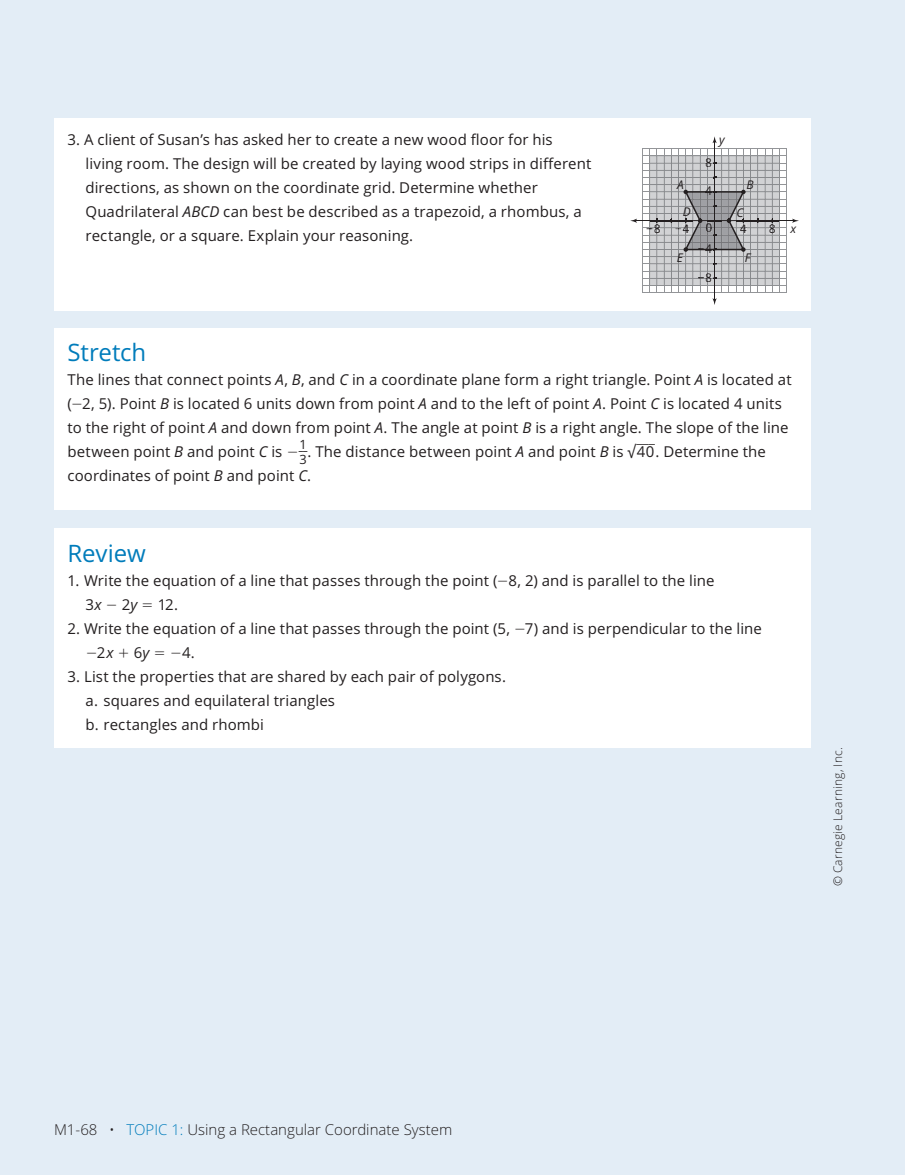
<style>
.page{position:relative;width:905px;height:1175px;background:#fff}
.page>*{position:absolute;margin:0;border:0;box-sizing:border-box;transform-origin:0 0}
.t1{font:24px "Open Sans";letter-spacing:-.005em;color:#007cbb}
.t2{font:15px/24px "Open Sans";letter-spacing:.005em;color:#231f20}
.t3{font:300 15px "Open Sans";color:#231f20}
.t4{font:12.75px "Open Sans";color:#231f20;scale:.76 1}
.t5{font:300 12px "Open Sans";letter-spacing:.015em;color:#231f20}
.t6{font:12px "Open Sans";color:#231f20}
.t7{font:italic 12px "Open Sans";color:#231f20}
.t8{font:12px "Open Sans";color:#231f20;scale:1.16 1}
.s1{font-style:italic}
.s2{font-size:17.25px}
.s3{color:#007cbb}
</style>
<div class="page">
<hr style="left:904px;top:0;width:1px;height:1174px;background:#e3edf6">
<div style="left:0;top:0;width:904px;height:1174px;background:#e3edf6"></div>
<div style="left:54px;top:118px;width:756px;height:192px;background:#fff"></div>
<div style="left:54px;top:328px;width:756px;height:182px;background:#fff"></div>
<hr style="left:642px;top:148px;width:144px;height:1px;background:#939598">
<hr style="left:642px;top:155px;width:144px;height:1px;background:#939598">
<hr style="left:642px;top:163px;width:144px;height:1px;background:#939598">
<hr style="left:642px;top:170px;width:144px;height:1px;background:#939598">
<hr style="left:642px;top:177px;width:144px;height:1px;background:#939598">
<hr style="left:642px;top:184px;width:144px;height:1px;background:#939598">
<hr style="left:642px;top:191px;width:144px;height:1px;background:#939598">
<hr style="left:642px;top:199px;width:144px;height:1px;background:#939598">
<hr style="left:642px;top:206px;width:144px;height:1px;background:#939598">
<hr style="left:642px;top:213px;width:144px;height:1px;background:#939598">
<hr style="left:642px;top:227px;width:144px;height:1px;background:#939598">
<hr style="left:642px;top:235px;width:144px;height:1px;background:#939598">
<hr style="left:642px;top:242px;width:144px;height:1px;background:#939598">
<hr style="left:642px;top:249px;width:144px;height:1px;background:#939598">
<hr style="left:642px;top:256px;width:144px;height:1px;background:#939598">
<hr style="left:642px;top:263px;width:144px;height:1px;background:#939598">
<hr style="left:642px;top:271px;width:144px;height:1px;background:#939598">
<hr style="left:642px;top:278px;width:144px;height:1px;background:#939598">
<hr style="left:642px;top:285px;width:144px;height:1px;background:#939598">
<hr style="left:642px;top:292px;width:144px;height:1px;background:#939598">
<hr style="left:786px;top:149px;width:1px;height:144px;background:#939598">
<hr style="left:779px;top:149px;width:1px;height:144px;background:#939598">
<hr style="left:771px;top:149px;width:1px;height:144px;background:#939598">
<hr style="left:764px;top:149px;width:1px;height:144px;background:#939598">
<hr style="left:757px;top:149px;width:1px;height:144px;background:#939598">
<hr style="left:750px;top:149px;width:1px;height:144px;background:#939598">
<hr style="left:743px;top:149px;width:1px;height:144px;background:#939598">
<hr style="left:735px;top:149px;width:1px;height:144px;background:#939598">
<hr style="left:728px;top:149px;width:1px;height:144px;background:#939598">
<hr style="left:721px;top:149px;width:1px;height:144px;background:#939598">
<hr style="left:707px;top:149px;width:1px;height:144px;background:#939598">
<hr style="left:699px;top:149px;width:1px;height:144px;background:#939598">
<hr style="left:692px;top:149px;width:1px;height:144px;background:#939598">
<hr style="left:685px;top:149px;width:1px;height:144px;background:#939598">
<hr style="left:678px;top:149px;width:1px;height:144px;background:#939598">
<hr style="left:671px;top:149px;width:1px;height:144px;background:#939598">
<hr style="left:663px;top:149px;width:1px;height:144px;background:#939598">
<hr style="left:656px;top:149px;width:1px;height:144px;background:#939598">
<hr style="left:649px;top:149px;width:1px;height:144px;background:#939598">
<hr style="left:642px;top:149px;width:1px;height:144px;background:#939598">
<hr style="left:714px;top:141px;width:1px;height:159px;background:#231f20">
<svg style="left:712px;top:298px;width:4px;height:7px"></svg>
<svg style="left:712px;top:136px;width:4px;height:7px"></svg>
<hr style="left:634px;top:220px;width:160px;height:1px;background:#231f20">
<svg style="left:792px;top:219px;width:7px;height:4px"></svg>
<svg style="left:630px;top:219px;width:7px;height:4px"></svg>
<svg style="left:649px;top:156px;width:130px;height:129px"></svg>
<div style="left:54px;top:528px;width:756px;height:219px;background:#fff"></div>
<p class="t2" style="left:85px;top:129px;width:507px;text-indent:-18px">3. A client of Susan’s has asked her to create a new wood floor for his living room. The design will be created by laying wood strips in different directions, as shown on the coordinate grid. Determine whether Quadrilateral <span class="s1">ABCD</span> can best be described as a trapezoid, a rhombus, a rectangle, or a square. Explain your reasoning.</p>
<p class="t7" style="left:719px;top:133px;width:7px">y</p>
<p class="t6" style="left:705px;top:155px;width:8px">8</p>
<p class="t7" style="left:677px;top:178px;width:8px">A</p>
<p class="t7" style="left:682px;top:205px;width:9px">D</p>
<p class="t7" style="left:736px;top:206px;width:9px">C</p>
<p class="t7" style="left:677px;top:251px;width:8px">E</p>
<p class="t7" style="left:745px;top:251px;width:7px">F</p>
<p class="t7" style="left:746px;top:178px;width:9px">B</p>
<p class="t6" style="left:705px;top:184px;width:8px">4</p>
<p class="t6" style="left:705px;top:220px;width:8px">0</p>
<p class="t6" style="left:646px;top:222px;width:45px">−8 −4</p>
<p class="t6" style="left:740px;top:222px;width:8px">4</p>
<p class="t6" style="left:768px;top:222px;width:8px">8</p>
<p class="t6" style="left:697px;top:242px;width:16px">−4</p>
<p class="t6" style="left:697px;top:271px;width:16px">−8</p>
<p class="t7" style="left:790px;top:222px;width:7px">x</p>
<h1 class="t1" style="left:68px;top:343px;width:80px">Stretch</h1>
<p class="t2" style="left:68px;top:369px;width:725px">The lines that connect points <span class="s1">A</span>, <span class="s1">B</span>, and <span class="s1">C</span> in a coordinate plane form a right triangle. Point <span class="s1">A</span> is located at ( 2, 5). Point <span class="s1">B</span> is located 6 units down from point <span class="s1">A</span> and to the left of point <span class="s1">A</span>. Point <span class="s1">C</span> is located 4 units to the right of point <span class="s1">A</span> and down from point <span class="s1">A</span>. The angle at point <span class="s1">B</span> is a right angle. The slope of the line between point <span class="s1">B</span> and point <span class="s1">C</span> is</p>
<p class="t4" style="left:299px;top:440px;width:13px">_ _1</p>
<p class="t8" style="left:636px;top:433px;width:18px">___</p>
<p class="t2" style="left:299px;top:441px;width:468px"><sub>3</sub> . The distance between point <span class="s1">A</span> and point <span class="s1">B</span> is <span class="s2">√</span>40 . Determine the</p>
<p class="t2" style="left:68px;top:465px;width:245px">coordinates of point <span class="s1">B</span> and point <span class="s1">C</span>.</p>
<h1 class="t1" style="left:68px;top:543px;width:80px">Review</h1>
<p class="t2" style="left:86px;top:570px;width:630px;text-indent:-18px">1. Write the equation of a line that passes through the point ( 8, 2) and is parallel to the line<br>3<span class="s1">x</span></p>
<p class="t2" style="left:122px;top:594px;width:17px">2<span class="s1">y</span></p>
<p class="t2" style="left:158px;top:594px;width:22px">12.</p>
<p class="t2" style="left:97px;top:618px;width:666px;text-indent:-29px">2. Write the equation of a line that passes through the point (5, 7) and is perpendicular to the line<br>2<span class="s1">x</span></p>
<p class="t2" style="left:134px;top:642px;width:17px">6<span class="s1">y</span></p>
<p class="t2" style="left:182px;top:642px;width:14px">4.</p>
<p class="t2" style="left:86px;top:666px;width:422px;text-indent:-18px">3. List the properties that are shared by each pair of polygons. a. squares and equilateral triangles<br>b. rectangles and rhombi</p>
<p class="t5" style="left:832px;top:886px;width:141px;rotate:-90deg">© Carnegie Learning, Inc.</p>
<p class="t3" style="left:54px;top:1123px;width:400px">M1-68 • <span class="s3">TOPIC 1:</span> Using a Rectangular Coordinate System</p>
</div>
